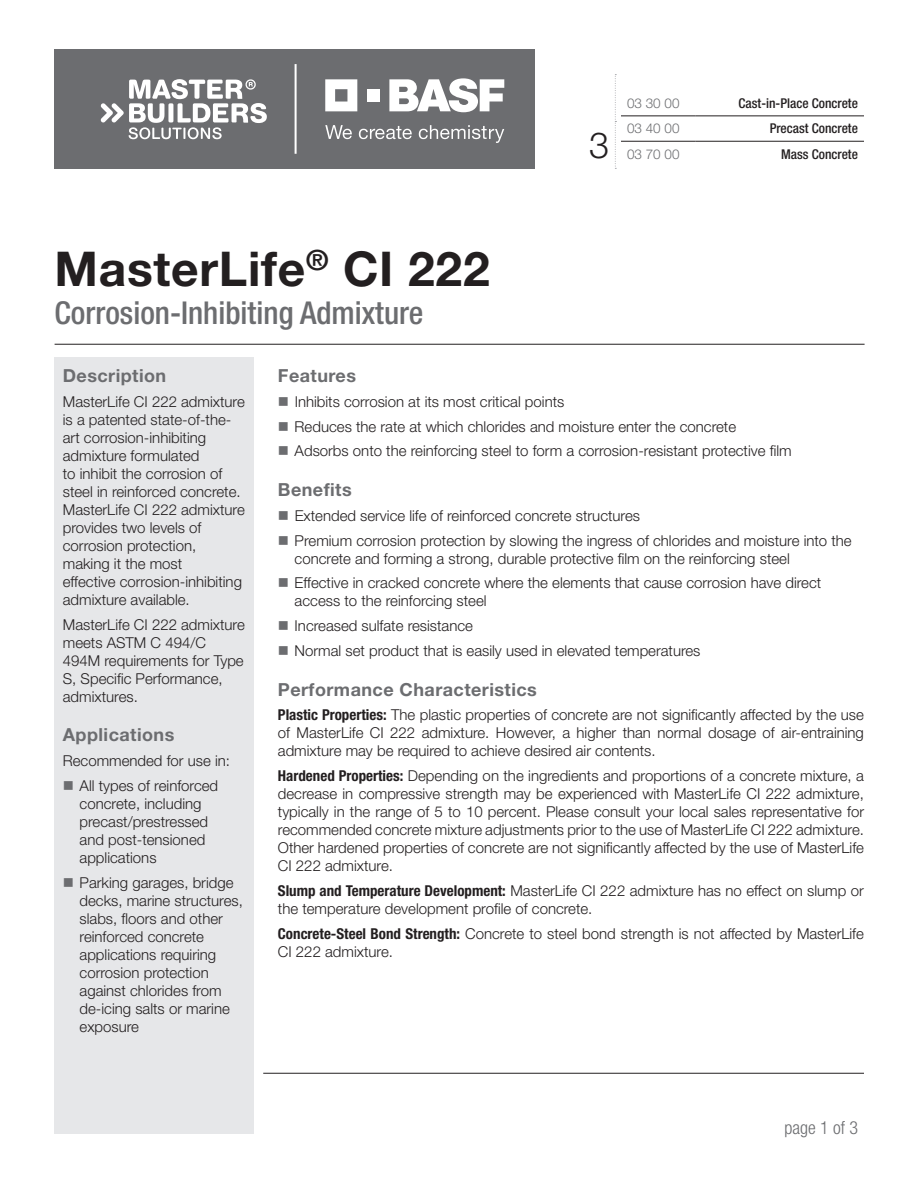
<style>
.page{position:relative;width:918px;height:1188px;background:#fff}
.page>*{position:absolute;margin:0;border:0;box-sizing:border-box;transform-origin:0 0}
.t1{font:700 48px "Helvetica Neue LT Std";letter-spacing:.015em;color:#231f20}
.t2{font:300 36px "Helvetica Neue LT Std";color:#231f20}
.t3{font:500 condensed 31.5px "Helvetica Neue LT Std";color:#6c6d70}
.t4{font:700 18px "Helvetica Neue LT Std";letter-spacing:.025em;color:#6c6d70}
.t5{font:300 condensed 18px "Helvetica Neue LT Std";color:#6c6d70}
.t6{font:300 15px/18px "Helvetica Neue LT Std";color:#231f20}
.t7{font:500 condensed 13.5px "Helvetica Neue LT Std";color:#231f20}
.t8{font:300 13.5px "Helvetica Neue LT Std";color:#6c6d70}
.s1{font-weight:700;font-stretch:condensed}
</style>
<div class="page">
<hr style="left:55px;top:344px;width:810px;height:1px;background:#231f20">
<div style="left:54px;top:358px;width:200px;height:776px;background:#e6e7e9"></div>
<hr style="left:263px;top:1073px;width:601px;height:1px;background:#231f20">
<div style="left:54px;top:50px;width:480px;height:119px;background:#6c6d70"></div>
<svg style="left:325px;top:79px;width:32px;height:32px"></svg>
<div style="left:367px;top:89px;width:13px;height:13px;background:#fff"></div>
<svg style="left:389px;top:78px;width:115px;height:34px"></svg>
<svg style="left:325px;top:125px;width:27px;height:14px"></svg>
<svg style="left:359px;top:126px;width:53px;height:13px"></svg>
<svg style="left:419px;top:125px;width:85px;height:18px"></svg>
<hr style="left:295px;top:64px;width:2px;height:90px;background:#fff">
<svg style="left:101px;top:79px;width:166px;height:60px"></svg>
<svg style="left:615px;top:74px;width:1px;height:95px"></svg>
<hr style="left:621px;top:116px;width:74px;height:1px;background:#231f20">
<hr style="left:695px;top:116px;width:169px;height:1px;background:#231f20">
<hr style="left:621px;top:141px;width:74px;height:1px;background:#231f20">
<hr style="left:695px;top:141px;width:169px;height:1px;background:#231f20">
<h1 class="t1" style="left:55px;top:239px;width:437px">MasterLife<sup>®</sup> CI 222</h1>
<h3 class="t3" style="left:55px;top:294px;width:370px">Corrosion-Inhibiting Admixture</h3>
<h2 class="t2" style="left:589px;top:123px;width:22px">3</h2>
<p class="t8" style="left:627px;top:95px;width:54px">03 30 00</p>
<p class="t7" style="left:739px;top:95px;width:121px">Cast-in-Place Concrete</p>
<p class="t8" style="left:627px;top:120px;width:54px">03 40 00</p>
<p class="t7" style="left:770px;top:121px;width:90px">Precast Concrete</p>
<p class="t8" style="left:627px;top:146px;width:54px">03 70 00</p>
<p class="t7" style="left:781px;top:146px;width:78px">Mass Concrete</p>
<p class="t4" style="left:63px;top:365px;width:105px">Description</p>
<p class="t6" style="left:63px;top:392px;width:183px">MasterLife CI 222 admixture is a patented state-of-the&shy;art corrosion-inhibiting admixture formulated<br>to inhibit the corrosion of steel in reinforced concrete.<br>MasterLife CI 222 admixture provides two levels of corrosion protection, making it the most<br>effective corrosion-inhibiting admixture available.</p>
<p class="t6" style="left:63px;top:615px;width:183px">MasterLife CI 222 admixture meets ASTM C 494/C<br>494M requirements for Type<br>S, Specific Performance, admixtures.</p>
<p class="t4" style="left:63px;top:724px;width:113px">Applications</p>
<p class="t6" style="left:63px;top:748px;width:169px;line-height:24.8px;text-align:center">Recommended for use in:<br>All types of reinforced</p>
<p class="t6" style="left:80px;top:794px;width:130px">concrete, including precast/prestressed and post-tensioned applications</p>
<p class="t6" style="left:80px;top:873px;width:165px">Parking garages, bridge decks, marine structures, slabs, floors and other reinforced concrete applications requiring corrosion protection against chlorides from de-icing salts or marine exposure</p>
<p class="t4" style="left:278px;top:365px;width:80px">Features</p>
<p class="t6" style="left:295px;top:389px;width:499px;line-height:24.8px">Inhibits corrosion at its most critical points<br>Reduces the rate at which chlorides and moisture enter the concrete<br>Adsorbs onto the reinforcing steel to form a corrosion-resistant protective film</p>
<p class="t4" style="left:278px;top:479px;width:75px">Benefits</p>
<p class="t6" style="left:295px;top:503px;width:559px;line-height:24.8px">Extended service life of reinforced concrete structures<br>Premium corrosion protection by slowing the ingress of chlorides and moisture into the</p>
<p class="t6" style="left:295px;top:546px;width:528px;line-height:24.8px">concrete and forming a strong, durable protective film on the reinforcing steel<br>Effective in cracked concrete where the elements that cause corrosion have direct</p>
<p class="t6" style="left:295px;top:588px;width:407px;line-height:24.8px">access to the reinforcing steel<br>Increased sulfate resistance<br>Normal set product that is easily used in elevated temperatures</p>
<p class="t4" style="left:278px;top:678px;width:260px">Performance Characteristics</p>
<p class="t6" style="left:278px;top:706px;width:588px;text-align:justify"><span class="s1">Plastic Properties:</span> The plastic properties of concrete are not significantly affected by the use of MasterLife CI 222 admixture. However, a higher than normal dosage of air-entraining admixture may be required to achieve desired air contents.</p>
<p class="t6" style="left:278px;top:767px;width:588px;text-align:justify"><span class="s1">Hardened Properties:</span> Depending on the ingredients and proportions of a concrete mixture, a decrease in compressive strength may be experienced with MasterLife CI 222 admixture, typically in the range of 5 to 10 percent. Please consult your local sales representative for recommended concrete mixture adjustments prior to the use of MasterLife CI 222 admixture.<br>Other hardened properties of concrete are not significantly affected by the use of MasterLife CI 222 admixture.</p>
<p class="t6" style="left:278px;top:881px;width:588px"><span class="s1">Slump and Temperature Development:</span> MasterLife CI 222 admixture has no effect on slump or the temperature development profile of concrete.</p>
<p class="t6" style="left:278px;top:924px;width:588px"><span class="s1">Concrete-Steel Bond Strength:</span> Concrete to steel bond strength is not affected by MasterLife<br>CI 222 admixture.</p>
<p class="t5" style="left:784px;top:1117px;width:75px">page 1 of 3</p>
</div>
